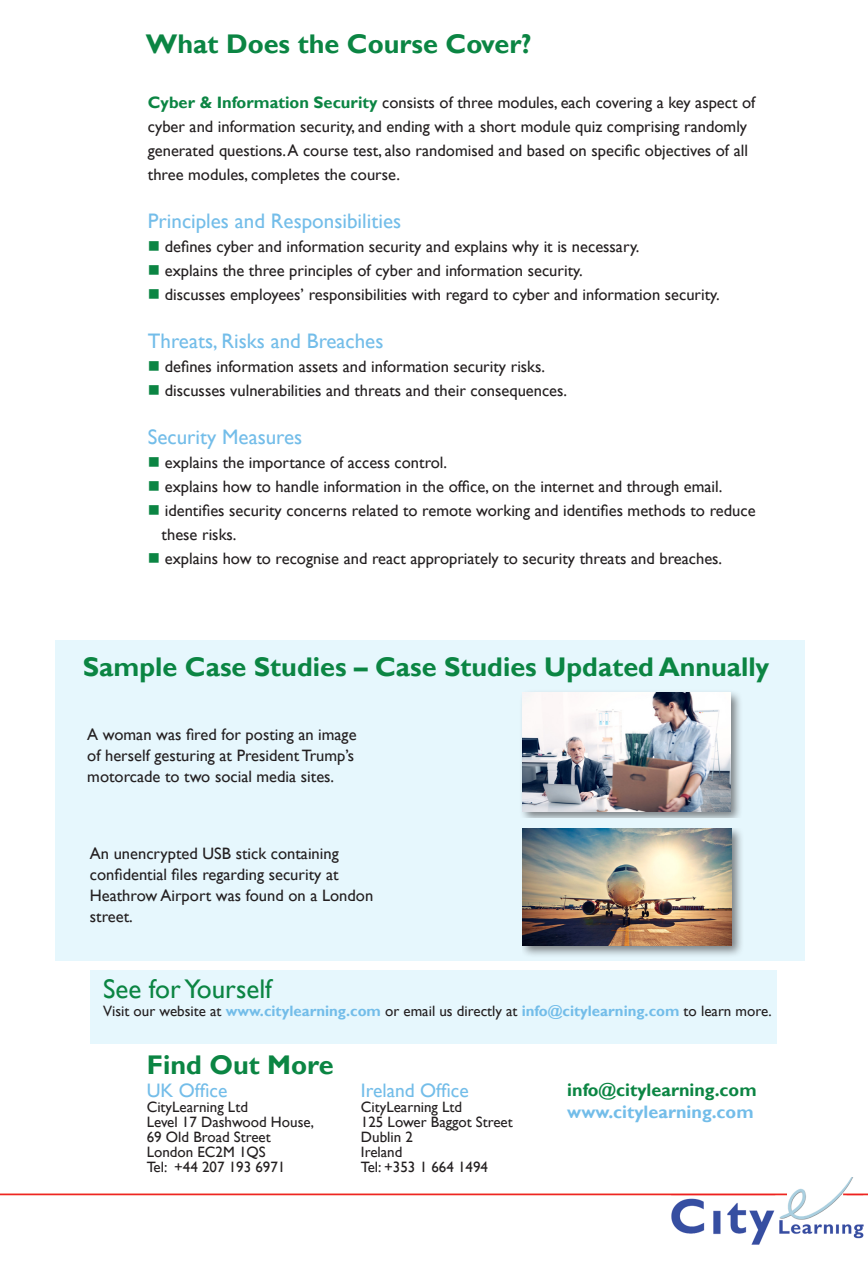
<style>
.page{position:relative;width:868px;height:1263px;background:#fff}
.page>*{position:absolute;margin:0;border:0;box-sizing:border-box;transform-origin:0 0}
.t1{font:700 27px "Gill Sans";color:#0b8543}
.t2{font:27px "Gill Sans";color:#0b8543}
.t3{font:21px "Gill Sans";color:#73bde9}
.t4{font:19.5px "Gill Sans";color:#73bde9}
.t5{font:700 18px "Gill Sans";color:#0b8543}
.t6{font:700 18px "Gill Sans";color:#73bde9}
.t7{font:16.5px/21px "Gill Sans";color:#231f20}
.t8{font:15px/15px "Gill Sans";color:#231f20}
.s1{font-weight:700;color:#0b8543}
.s2{color:#0b8543}
.s3{font-weight:700;color:#73bde9}
</style>
<div class="page">
<div style="left:55px;top:640px;width:750px;height:321px;background:#e6f7fd"></div>
<div style="left:90px;top:970px;width:687px;height:74px;background:#e6f7fd"></div>
<img style="left:0;top:1177px;width:867px;height:68px">
<div style="left:519px;top:689px;width:223px;height:128px;background:#231f20;opacity:.55"></div>
<img style="left:523px;top:693px;width:207px;height:119px">
<div style="left:523px;top:829px;width:221px;height:129px;background:#231f20;opacity:.55"></div>
<img style="left:523px;top:829px;width:208px;height:116px">
<p class="t1" style="left:146px;top:28px;width:387px">What Does the Course Cover?</p>
<p class="t7" style="left:148px;top:90px;width:609px;line-height:24px"><span class="s1">Cyber &amp; Information Security</span> consists of three modules, each covering a key aspect of cyber and information security, and ending with a short module quiz comprising randomly generated questions. A course test, also randomised and based on specific objectives of all three modules, completes the course.</p>
<p class="t3" style="left:148px;top:208px;width:255px">Principles and Responsibilities</p>
<p class="t7" style="left:148px;top:236px;width:493px"><span class="s2">■</span> defines cyber and information security and explains why it is necessary.</p>
<p class="t7" style="left:148px;top:260px;width:436px"><span class="s2">■</span> explains the three principles of cyber and information security.</p>
<p class="t7" style="left:148px;top:284px;width:573px"><span class="s2">■</span> discusses employees’ responsibilities with regard to cyber and information security.</p>
<p class="t3" style="left:148px;top:328px;width:237px">Threats, Risks and Breaches</p>
<p class="t7" style="left:148px;top:356px;width:399px"><span class="s2">■</span> defines information assets and information security risks.</p>
<p class="t7" style="left:148px;top:380px;width:421px"><span class="s2">■</span> discusses vulnerabilities and threats and their consequences.</p>
<p class="t3" style="left:148px;top:424px;width:156px">Security Measures</p>
<p class="t7" style="left:148px;top:452px;width:301px"><span class="s2">■</span> explains the importance of access control.</p>
<p class="t7" style="left:148px;top:476px;width:576px"><span class="s2">■</span> explains how to handle information in the office, on the internet and through email.</p>
<p class="t7" style="left:148px;top:500px;width:609px"><span class="s2">■</span> identifies security concerns related to remote working and identifies methods to reduce</p>
<p class="t7" style="left:162px;top:524px;width:76px">these risks.</p>
<p class="t7" style="left:148px;top:548px;width:575px"><span class="s2">■</span> explains how to recognise and react appropriately to security threats and breaches.</p>
<p class="t1" style="left:83px;top:650px;width:688px">Sample Case Studies – Case Studies Updated Annually</p>
<p class="t7" style="left:87px;top:724px;width:271px">A woman was fired for posting an image of herself gesturing at President Trump’s motorcade to two social media sites.</p>
<p class="t7" style="left:90px;top:843px;width:285px">An unencrypted USB stick containing confidential files regarding security at<br>Heathrow Airport was found on a London street.</p>
<p class="t2" style="left:103px;top:973px;width:170px">See for Yourself</p>
<p class="t8" style="left:103px;top:1003px;width:670px">Visit our website at <span class="s3">www.citylearning.com</span> or email us directly at <span class="s3">info@citylearning.com</span> to learn more.</p>
<p class="t1" style="left:147px;top:1049px;width:188px">Find Out More</p>
<p class="t4" style="left:147px;top:1079px;width:82px">UK Office</p>
<p class="t8" style="left:147px;top:1100px;width:169px">CityLearning Ltd<br>Level 17 Dashwood House,</p>
<p class="t8" style="left:147px;top:1130px;width:125px">69 Old Broad Street</p>
<p class="t8" style="left:147px;top:1145px;width:140px">London EC2M 1QS<br>Tel: +44 207 193 6971</p>
<p class="t5" style="left:567px;top:1079px;width:191px">info@citylearning.com</p>
<p class="t6" style="left:567px;top:1101px;width:188px">www.citylearning.com</p>
<p class="t4" style="left:361px;top:1079px;width:109px">Ireland Office</p>
<p class="t8" style="left:361px;top:1100px;width:153px">CityLearning Ltd<br>125 Lower Baggot Street<br>Dublin 2<br>Ireland<br>Tel: +353 1 664 1494</p>
</div>
